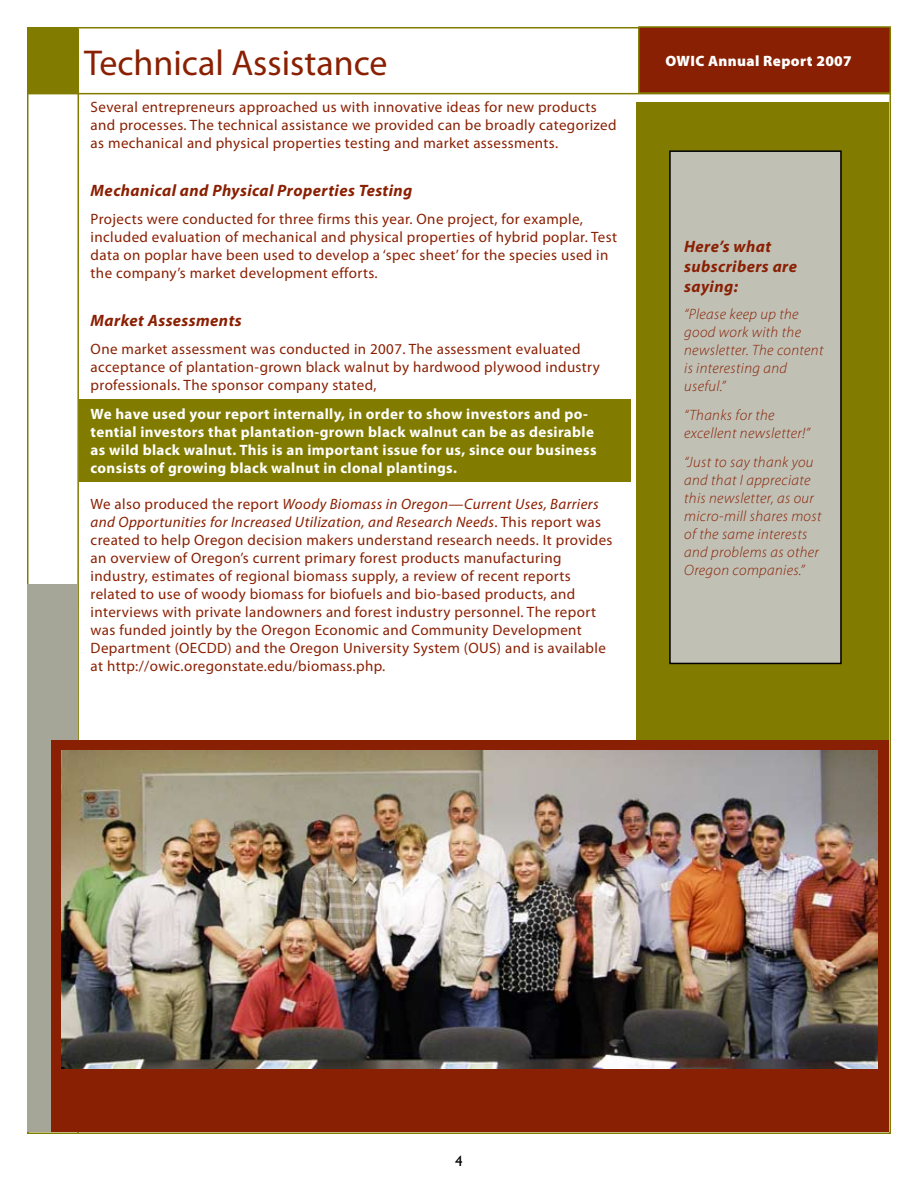
<style>
.page{position:relative;width:918px;height:1188px;background:#fff}
.page>*{position:absolute;margin:0;border:0;box-sizing:border-box;transform-origin:0 0}
.t1{font:36px "Myriad Pro";color:#8a2003}
.t2{font:italic 700 16.5px/19.8px "Myriad Pro";letter-spacing:.025em;color:#8a2003}
.t3{font:15px/18px "Myriad Pro";letter-spacing:.025em;color:#8a2003}
.t4{font:italic 300 15px/18px "Myriad Pro";letter-spacing:.025em;color:#8a2003}
.t5{font:700 15px/18px "Myriad Pro";letter-spacing:.025em;color:#fff}
.t6{font:900 15px "Myriad Pro";letter-spacing:.025em;color:#fff}
.t7{font:15px "Gill Sans";color:#000}
.s1{font-style:italic}
</style>
<div class="page">
<hr style="left:77px;top:28px;width:2px;height:1106px;background:#817c00">
<hr style="left:27px;top:93px;width:863px;height:1px;background:#817c00">
<div style="left:638px;top:26px;width:253px;height:68px;background:#8a2003;border:2px solid #817c00"></div>
<div style="left:27px;top:27px;width:51px;height:66px;background:#817c00"></div>
<div style="left:636px;top:102px;width:253px;height:1030px;background:#817c00"></div>
<div style="left:79px;top:399px;width:552px;height:83px;background:#817c00"></div>
<div style="left:27px;top:584px;width:50px;height:548px;background:#a6a698"></div>
<div style="left:51px;top:741px;width:837px;height:391px;background:#8a2003"></div>
<img style="left:61px;top:751px;width:816px;height:317px">
<div style="left:670px;top:151px;width:171px;height:512px;background:#c0c0b5"></div>
<div style="left:669px;top:150px;width:173px;height:514px;border:2px solid #000"></div>
<h1 class="t1" style="left:84px;top:41px;width:305px">Technical Assistance</h1>
<p class="t3" style="left:91px;top:97px;width:527px">Several entrepreneurs approached us with innovative ideas for new products and processes. The technical assistance we provided can be broadly categorized as mechanical and physical properties testing and market assessments.</p>
<p class="t2" style="left:91px;top:180px;width:323px">Mechanical and Physical Properties Testing</p>
<p class="t3" style="left:91px;top:210px;width:528px">Projects were conducted for three firms this year. One project, for example, included evaluation of mechanical and physical properties of hybrid poplar. Test data on poplar have been used to develop a ‘spec sheet’ for the species used in the company’s market development efforts.</p>
<p class="t2" style="left:91px;top:310px;width:153px">Market Assessments</p>
<p class="t3" style="left:91px;top:340px;width:511px">One market assessment was conducted in 2007. The assessment evaluated acceptance of plantation-grown black walnut by hardwood plywood industry professionals. The sponsor company stated,</p>
<p class="t5" style="left:91px;top:404px;width:507px">We have used your report internally, in order to show investors and po&shy;tential investors that plantation-grown black walnut can be as desirable as wild black walnut. This is an important issue for us, since our business consists of growing black walnut in clonal plantings.</p>
<p class="t3" style="left:91px;top:495px;width:523px">We also produced the report <span class="s1">Woody Biomass in Oregon—Current Uses, Barriers and Opportunities for Increased Utilization, and Research Needs</span>. This report was created to help Oregon decision makers understand research needs. It provides an overview of Oregon’s current primary forest products manufacturing industry, estimates of regional biomass supply, a review of recent reports related to use of woody biomass for biofuels and bio-based products, and interviews with private landowners and forest industry personnel. The report was funded jointly by the Oregon Economic and Community Development Department (OECDD) and the Oregon University System (OUS) and is available at http://owic.oregonstate.edu/biomass.php.</p>
<p class="t6" style="left:665px;top:51px;width:188px">OWIC Annual Report 2007</p>
<p class="t2" style="left:684px;top:236px;width:114px">Here’s what subscribers are saying:</p>
<p class="t4" style="left:684px;top:305px;width:141px">“Please keep up the good work with the newsletter. The content is interesting and useful.”</p>
<p class="t4" style="left:684px;top:406px;width:127px">“Thanks for the excellent newsletter!”</p>
<p class="t4" style="left:684px;top:453px;width:139px">“Just to say thank you and that I appreciate this newsletter, as our micro-mill shares most of the same interests and problems as other<br>Oregon companies.”</p>
<p class="t7" style="left:455px;top:1152px;width:9px">4</p>
</div>
